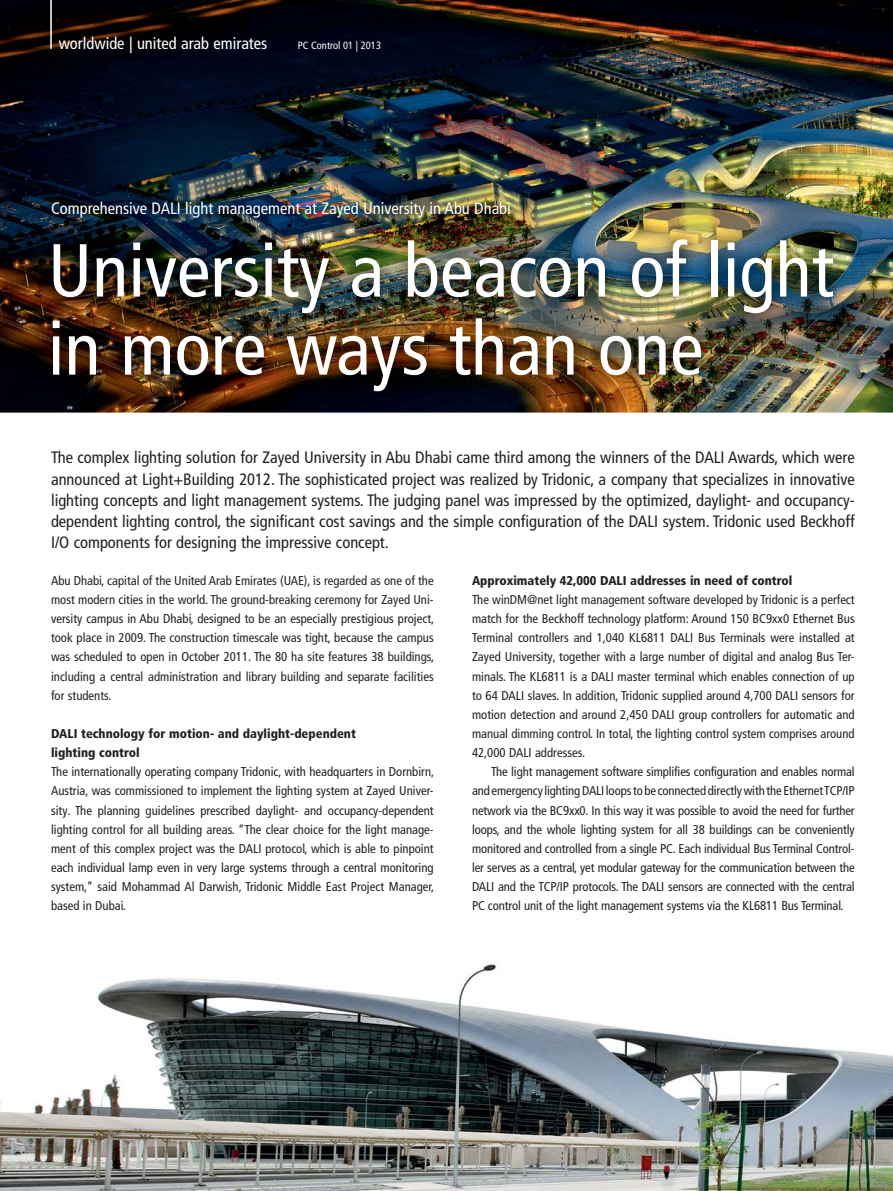
<style>
.page{position:relative;width:893px;height:1191px;background:#fff}
.page>*{position:absolute;margin:0;border:0;box-sizing:border-box;transform-origin:0 0}
.t1{font:condensed 75px/78px "Frutiger LT Pro";color:#fff}
.t2{font:condensed 16.5px/21.3px "Frutiger LT Pro";color:#231f20;text-align:justify}
.t3{font:condensed 16.5px "Frutiger LT Pro";color:#fff}
.t4{font:condensed 12.75px/19.2px "Frutiger LT Pro";color:#231f20;text-align:justify}
.t5{font:900 condensed 12.75px/19.2px "Frutiger LT Pro";color:#231f20}
.t6{font:condensed 10.5px "Frutiger LT Pro";color:#fff}
</style>
<div class="page">
<img style="left:0;top:964px;width:893px;height:226px">
<img style="left:0;top:0;width:893px;height:412px">
<hr style="left:50px;top:0;width:2px;height:49px;background:#fff">
<img style="left:38px;top:225px;width:807px;height:179px">
<img style="left:47px;top:197px;width:468px;height:25px">
<p class="t3" style="left:59px;top:37px;width:210px">worldwide | united arab emirates</p>
<p class="t6" style="left:298px;top:41px;width:85px">PC Control 01 | 2013</p>
<p class="t3" style="left:51px;top:203px;width:461px">Comprehensive DALI light management at Zayed University in Abu Dhabi</p>
<h1 class="t1" style="left:48px;top:240px;width:787px">University a beacon of light in more ways than one</h1>
<p class="t2" style="left:51px;top:449px;width:805px">The complex lighting solution for Zayed University in Abu Dhabi came third among the winners of the DALI Awards, which were announced at Light+Building 2012. The sophisticated project was realized by Tridonic, a company that specializes in innovative lighting concepts and light management systems. The judging panel was impressed by the optimized, daylight- and occupancy&shy;dependent lighting control, the significant cost savings and the simple configuration of the DALI system. Tridonic used Beckhoff I/O components for designing the impressive concept.</p>
<p class="t4" style="left:51px;top:572px;width:385px">Abu Dhabi, capital of the United Arab Emirates (UAE), is regarded as one of the most modern cities in the world. The ground-breaking ceremony for Zayed Uni&shy;versity campus in Abu Dhabi, designed to be an especially prestigious project, took place in 2009. The construction timescale was tight, because the campus was scheduled to open in October 2011. The 80 ha site features 38 buildings, including a central administration and library building and separate facilities for students.</p>
<p class="t5" style="left:51px;top:725px;width:306px">DALI technology for motion- and daylight-dependent lighting control</p>
<p class="t4" style="left:51px;top:763px;width:385px">The internationally operating company Tridonic, with headquarters in Dornbirn, Austria, was commissioned to implement the lighting system at Zayed Univer&shy;sity. The planning guidelines prescribed daylight- and occupancy-dependent lighting control for all building areas. “The clear choice for the light manage&shy;ment of this complex project was the DALI protocol, which is able to pinpoint each individual lamp even in very large systems through a central monitoring system,” said Mohammad Al Darwish, Tridonic Middle East Project Manager, based in Dubai.</p>
<p class="t5" style="left:472px;top:572px;width:322px">Approximately 42,000 DALI addresses in need of control</p>
<p class="t4" style="left:472px;top:591px;width:384px">The winDM@net light management software developed by Tridonic is a perfect match for the Beckhoff technology platform: Around 150 BC9xx0 Ethernet Bus Terminal controllers and 1,040 KL6811 DALI Bus Terminals were installed at Zayed University, together with a large number of digital and analog Bus Ter&shy;minals. The KL6811 is a DALI master terminal which enables connection of up to 64 DALI slaves. In addition, Tridonic supplied around 4,700 DALI sensors for motion detection and around 2,450 DALI group controllers for automatic and manual dimming control. In total, the lighting control system comprises around 42,000 DALI addresses.</p>
<p class="t4" style="left:472px;top:763px;width:384px;text-indent:19px">The light management software simplifies configuration and enables normal and emergency lighting DALI loops to be connected directly with the Ethernet TCP/IP network via the BC9xx0. In this way it was possible to avoid the need for further loops, and the whole lighting system for all 38 buildings can be conveniently monitored and controlled from a single PC. Each individual Bus Terminal Control&shy;ler serves as a central, yet modular gateway for the communication between the DALI and the TCP/IP protocols. The DALI sensors are connected with the central PC control unit of the light management systems via the KL6811 Bus Terminal.</p>
</div>
